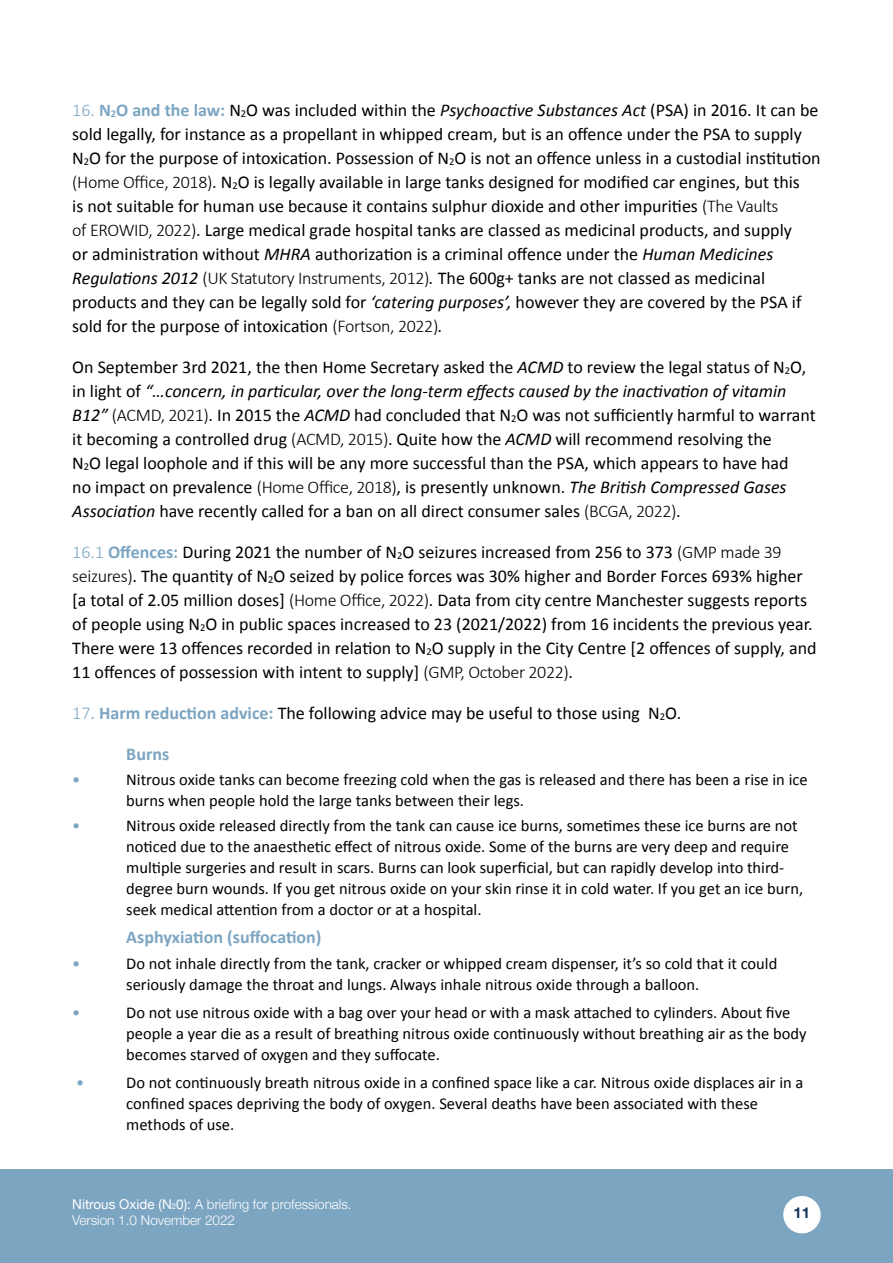
<style>
.page{position:relative;width:893px;height:1263px;background:#fff}
.page>*{position:absolute;margin:0;border:0;box-sizing:border-box;transform-origin:0 0}
.t1{font:18px/24px "Calibri";color:#000}
.t2{font:700 18px "Calibri";color:#7ca5c2}
.t3{font:16.5px/21px "Calibri";color:#000}
.t4{font:16.5px "Calibri";color:#7ca5c2}
.t5{font:700 15px "Helvetica Neue";color:#143759}
.t6{font:300 13.5px/16.2px "Helvetica Neue";color:#fff}
.s1{font-weight:300;color:#7ca5c2}
.s2{font-weight:700;color:#7ca5c2}
.s3{font-style:italic}
.s4{font-weight:300}
.s5{color:#7ca5c2}
.s6{font-weight:400}
.s7{font-weight:400;font-size:7.8px}
</style>
<div class="page">
<div style="left:0;top:1169px;width:893px;height:94px;background:#7ca5c2"></div>
<div style="left:783px;top:1196px;width:38px;height:37px;background:#fff;border-radius:50%"></div>
<p class="t1" style="left:72px;top:98px;width:750px"><span class="s1">16.</span> <span class="s2">N</span><sub>2</sub><span class="s2">O and the law:</span> N<sub>2</sub>O was included within the <span class="s3">Psychoactive Substances Act</span> (PSA) in 2016. It can be sold legally, for instance as a propellant in whipped cream, but is an offence under the PSA to supply N<sub>2</sub>O for the purpose of intoxication. Possession of N<sub>2</sub>O is not an offence unless in a custodial institution <span class="s4">(Home Office, 2018)</span>. N<sub>2</sub>O is legally available in large tanks designed for modified car engines, but this<br>is not suitable for human use because it contains sulphur dioxide and other impurities <span class="s4">(The Vaults<br>of EROWID, 2022)</span>. Large medical grade hospital tanks are classed as medicinal products, and supply<br>or administration without <span class="s3">MHRA</span> authorization is a criminal offence under the <span class="s3">Human Medicines Regulations 2012</span> <span class="s4">(UK Statutory Instruments, 2012)</span><span class="s3">.</span> The 600g+ tanks are not classed as medicinal products and they can be legally sold for <span class="s3">‘catering purposes’,</span> however they are covered by the PSA if sold for the purpose of intoxication <span class="s4">(Fortson, 2022)</span><span class="s3">.</span></p>
<p class="t1" style="left:72px;top:355px;width:745px">On September 3rd 2021, the then Home Secretary asked the <span class="s3">ACMD</span> to review the legal status of N<sub>2</sub>O, in light of <span class="s3">“…concern, in particular, over the long-term effects caused by the inactivation of vitamin B12”</span> <span class="s4">(ACMD, 2021)</span>. In 2015 the <span class="s3">ACMD</span> had concluded that N<sub>2</sub>O was not sufficiently harmful to warrant it becoming a controlled drug <span class="s4">(ACMD, 2015)</span>. Quite how the <span class="s3">ACMD</span> will recommend resolving the<br>N<sub>2</sub>O legal loophole and if this will be any more successful than the PSA, which appears to have had<br>no impact on prevalence <span class="s4">(Home Office, 2018)</span>, is presently unknown. <span class="s3">The British Compressed Gases Association</span> have recently called for a ban on all direct consumer sales <span class="s4">(BCGA, 2022)</span>.</p>
<p class="t1" style="left:72px;top:540px;width:746px"><span class="s1">16.1</span> <span class="s2">Offences:</span> During 2021 the number of N<sub>2</sub>O seizures increased from 256 to 373 <span class="s4">(GMP made 39 seizures)</span>. The quantity of N<sub>2</sub>O seized by police forces was 30% higher and Border Forces 693% higher [a total of 2.05 million doses] <span class="s4">(Home Office, 2022)</span>. Data from city centre Manchester suggests reports of people using N<sub>2</sub>O in public spaces increased to 23 (2021/2022) from 16 incidents the previous year.<br>There were 13 offences recorded in relation to N<sub>2</sub>O supply in the City Centre [2 offences of supply, and 11 offences of possession with intent to supply] <span class="s4">(GMP, October 2022)</span>.</p>
<p class="t1" style="left:72px;top:701px;width:610px"><span class="s1">17</span><span class="s5">.</span> <span class="s2">Harm reduction advice:</span> The following advice may be useful to those using N<sub>2</sub>O.</p>
<p class="t2" style="left:126px;top:742px;width:45px">Burns</p>
<p class="t4" style="left:72px;top:769px;width:10px">•</p>
<p class="t3" style="left:126px;top:769px;width:683px">Nitrous oxide tanks can become freezing cold when the gas is released and there has been a rise in ice burns when people hold the large tanks between their legs.</p>
<p class="t4" style="left:72px;top:815px;width:10px">•</p>
<p class="t3" style="left:126px;top:815px;width:678px">Nitrous oxide released directly from the tank can cause ice burns, sometimes these ice burns are not noticed due to the anaesthetic effect of nitrous oxide. Some of the burns are very deep and require multiple surgeries and result in scars. Burns can look superficial, but can rapidly develop into third&shy;degree burn wounds. If you get nitrous oxide on your skin rinse it in cold water. If you get an ice burn, seek medical attention from a doctor or at a hospital.</p>
<p class="t2" style="left:126px;top:926px;width:197px">Asphyxiation (suffocation)</p>
<p class="t4" style="left:72px;top:953px;width:10px">•</p>
<p class="t3" style="left:126px;top:953px;width:652px">Do not inhale directly from the tank, cracker or whipped cream dispenser, it’s so cold that it could seriously damage the throat and lungs. Always inhale nitrous oxide through a balloon.</p>
<p class="t4" style="left:72px;top:1002px;width:10px">•</p>
<p class="t3" style="left:126px;top:1002px;width:682px">Do not use nitrous oxide with a bag over your head or with a mask attached to cylinders. About five people a year die as a result of breathing nitrous oxide continuously without breathing air as the body becomes starved of oxygen and they suffocate.</p>
<p class="t4" style="left:76px;top:1072px;width:10px">•</p>
<p class="t3" style="left:126px;top:1072px;width:679px">Do not continuously breath nitrous oxide in a confined space like a car. Nitrous oxide displaces air in a confined spaces depriving the body of oxygen. Several deaths have been associated with these methods of use.</p>
<p class="t6" style="left:72px;top:1195px;width:281px"><span class="s6">Nitrous Oxide (N</span><span class="s7">2</span><span class="s6">0):</span> A briefing for professionals.<br>Version 1.0 November 2022</p>
<p class="t5" style="left:794px;top:1201px;width:18px">11</p>
</div>
